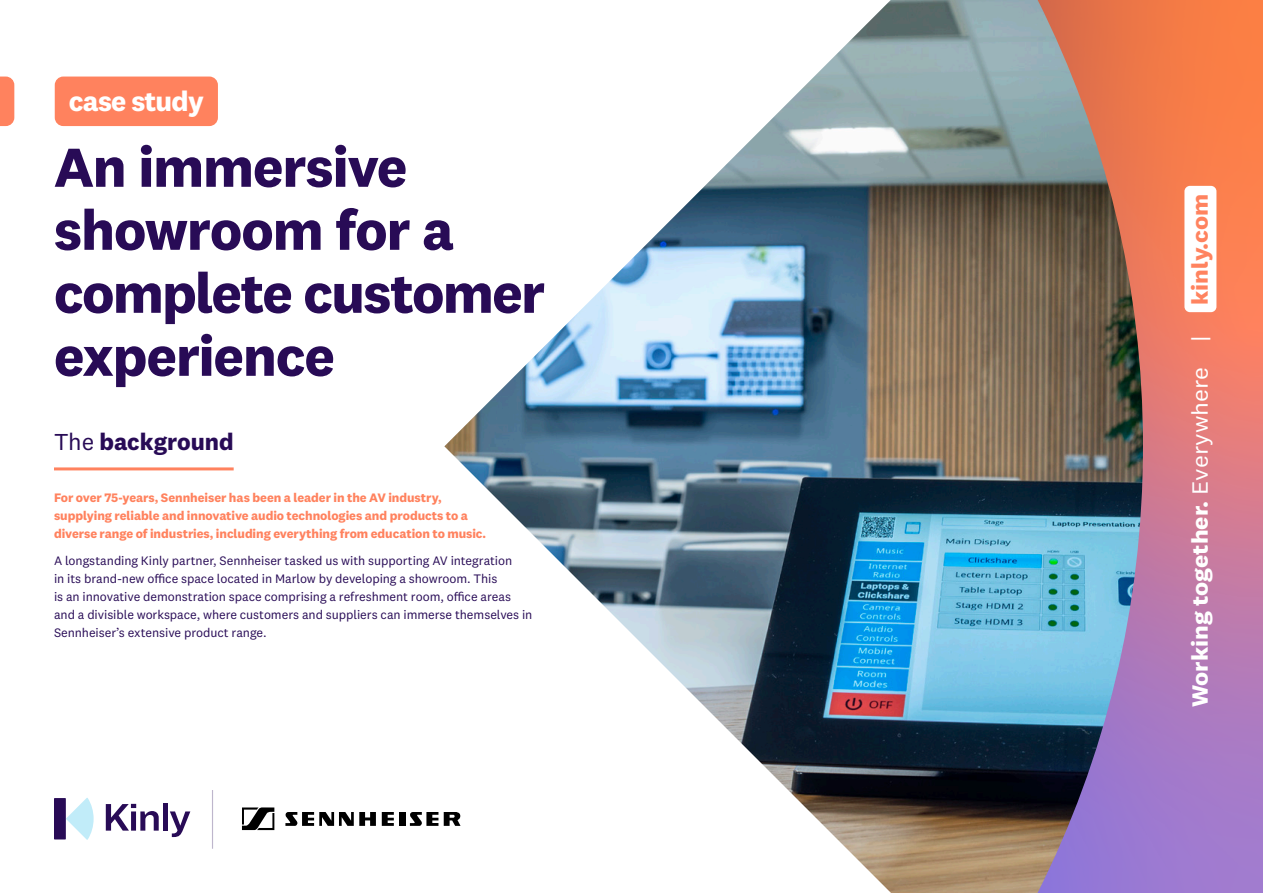
<style>
.page{position:relative;width:1263px;height:893px;background:#fff}
.page>*{position:absolute;margin:0;border:0;box-sizing:border-box;transform-origin:0 0}
.Main_Header{font:700 57px/63px "National 2";letter-spacing:-.02em;color:#280b56}
.t1{font:700 28.35px "National 2";letter-spacing:-.025em;color:#fff}
.Subheaders_with_Underline{font:700 24px "National 2";color:#280b56}
.t2{font:700 22.95px "National 2";color:#fff;scale:1.08 1}
.t3{font:700 22.95px "National 2";color:#ff835f;scale:1.08 1}
.Body_Copy{font:12.75px/18px "National 2";letter-spacing:-.005em;color:#280b56}
.Orange_Intro_Text{font:700 12.75px/18px "National 2";letter-spacing:-.005em;color:#ff825e}
.s1{font-weight:400}
</style>
<div class="page">
<div style="left:55px;top:77px;width:163px;height:49px;background:#ff825e;border-radius:9px"></div>
<svg style="left:0;top:77px;width:14px;height:49px"></svg>
<hr style="left:54px;top:467px;width:180px;height:3px;background:#ff825e">
<hr style="left:212px;top:790px;width:1px;height:59px;background:#beb6cc">
<svg style="left:106px;top:804px;width:53px;height:27px"></svg>
<div style="left:163px;top:803px;width:5px;height:28px;background:#280b56"></div>
<svg style="left:170px;top:811px;width:20px;height:26px"></svg>
<div style="left:54px;top:798px;width:12px;height:41px;background:#280b56"></div>
<svg style="left:66px;top:798px;width:28px;height:42px"></svg>
<svg style="left:1143px;top:0;width:120px;height:893px;background:#d47c87"></svg>
<div style="left:1184px;top:186px;width:32px;height:126px;background:#fff;border-radius:6px"></div>
<img style="left:444px;top:0;width:699px;height:893px">
<svg style="left:382px;top:812px;width:12px;height:14px"></svg>
<svg style="left:410px;top:812px;width:28px;height:14px"></svg>
<svg style="left:285px;top:812px;width:91px;height:14px"></svg>
<div style="left:399px;top:812px;width:6px;height:14px;background:#000"></div>
<svg style="left:444px;top:812px;width:16px;height:14px"></svg>
<svg style="left:242px;top:807px;width:32px;height:23px"></svg>
<p class="t1" style="left:69px;top:83px;width:137px">case study</p>
<p class="Main_Header" style="left:54px;top:135px;width:493px">An immersive showroom for a complete customer experience</p>
<p class="Subheaders_with_Underline" style="left:54px;top:427px;width:181px"><span class="s1">The</span> background</p>
<p class="Orange_Intro_Text" style="left:54px;top:489px;width:434px">For over 75-years, Sennheiser has been a leader in the AV industry, supplying reliable and innovative audio technologies and products to a diverse range of industries, including everything from education to music.</p>
<p class="Body_Copy" style="left:54px;top:551px;width:480px">A longstanding Kinly partner, Sennheiser tasked us with supporting AV integration<br>in its brand-new office space located in Marlow by developing a showroom. This<br>is an innovative demonstration space comprising a refreshment room, office areas and a divisible workspace, where customers and suppliers can immerse themselves in Sennheiser’s extensive product range.</p>
<p class="t3" style="left:1186px;top:305px;width:104px;rotate:-90deg">kinly.com</p>
<p class="t2" style="left:1186px;top:707px;width:345px;rotate:-90deg">Working together. <span class="s1">Everywhere |</span></p>
</div>
